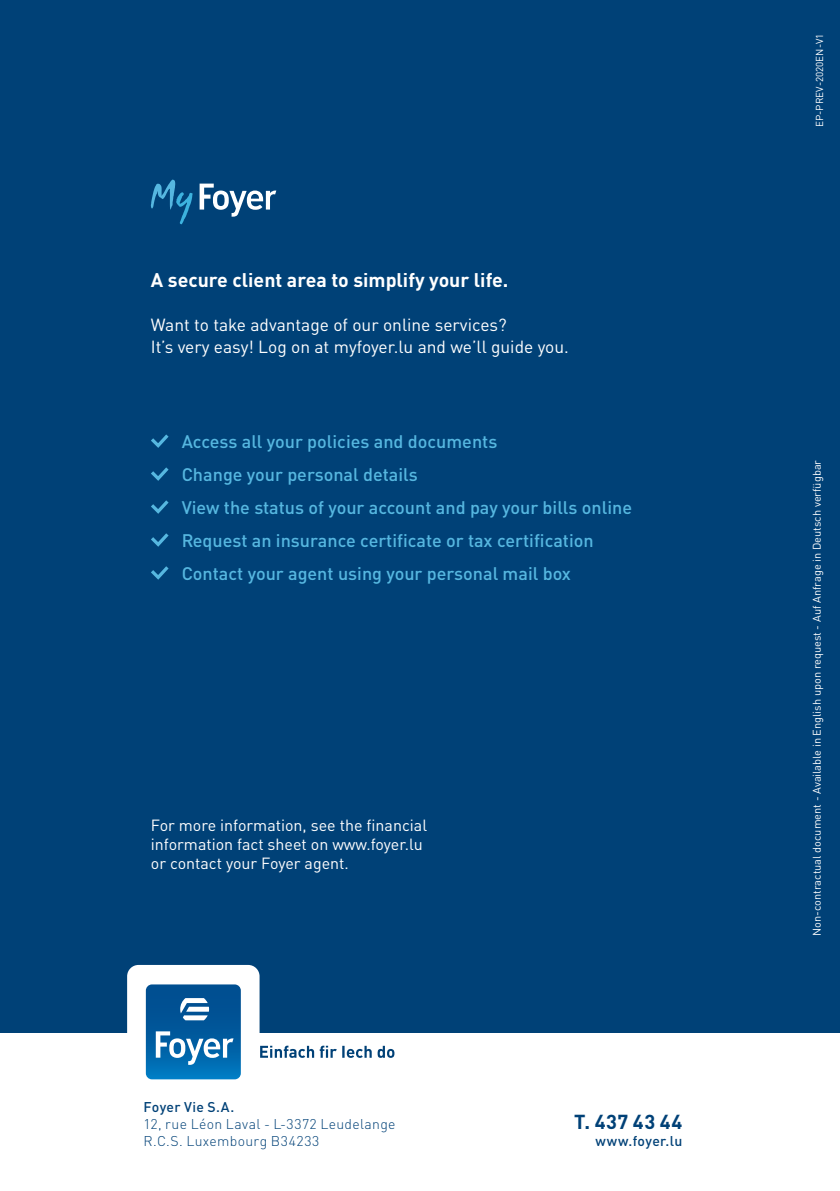
<style>
.page{position:relative;width:840px;height:1191px;background:#fff}
.page>*{position:absolute;margin:0;border:0;box-sizing:border-box;transform-origin:0 0}
.t1{font:700 20px "DINOT";letter-spacing:.03em;color:#004177}
.t2{font:700 19.6px "DINOT";color:#fff}
.t3{font:500 18px/33px "DINOT";color:#56b7e0}
.t4{font:17.4px/22px "DINOT";color:#fff}
.t5{font:16px/19.2px "DINOT";color:#fff}
.t6{font:300 14px/16.8px "DINOT";letter-spacing:.025em;color:#004177}
.t7{font:500 14px "DINOT";letter-spacing:.02em;color:#004177}
.t8{font:11px "DINOT";color:#fff}
.t9{font:10px "DINOT";color:#fff}
</style>
<div class="page">
<div style="left:0;top:0;width:839px;height:1032px;background:#004177"></div>
<svg style="left:199px;top:184px;width:77px;height:33px"></svg>
<svg style="left:151px;top:180px;width:41px;height:44px"></svg>
<svg style="left:151px;top:434px;width:18px;height:14px"></svg>
<svg style="left:151px;top:467px;width:18px;height:14px"></svg>
<svg style="left:151px;top:500px;width:18px;height:14px"></svg>
<svg style="left:151px;top:533px;width:18px;height:14px"></svg>
<svg style="left:151px;top:566px;width:18px;height:14px"></svg>
<div style="left:127px;top:965px;width:132px;height:134px;background:#fff;border-radius:11px"></div>
<svg style="left:146px;top:984px;width:95px;height:95px;background:#2474ae"></svg>
<svg style="left:260px;top:1045px;width:134px;height:12px"></svg>
<p class="t2" style="left:151px;top:267px;width:359px">A secure client area to simplify your life.</p>
<p class="t4" style="left:151px;top:313px;width:419px">Want to take advantage of our online services?<br>It’s very easy! Log on at myfoyer.lu and we’ll guide you.</p>
<p class="t3" style="left:181px;top:424px;width:451px">Access all your policies and documents<br>Change your personal details<br>View the status of your account and pay your bills online Request an insurance certificate or tax certification Contact your agent using your personal mail box</p>
<p class="t5" style="left:151px;top:815px;width:277px">For more information, see the financial information fact sheet on www.foyer.lu or contact your Foyer agent.</p>
<p class="t7" style="left:143px;top:1098px;width:92px">Foyer Vie S.A.</p>
<p class="t6" style="left:143px;top:1115px;width:253px">12, rue Léon Laval - L-3372 Leudelange<br>R.C.S. Luxembourg B34233</p>
<p class="t1" style="left:574px;top:1108px;width:110px">T. 437 43 44</p>
<p class="t7" style="left:595px;top:1131px;width:88px">www.foyer.lu</p>
<p class="t9" style="left:812px;top:127px;width:95px;rotate:-90deg">EP-PREV-2020EN-V1</p>
<p class="t8" style="left:809px;top:935px;width:477px;rotate:-90deg">Non-contractual document - Available in English upon request - Auf Anfrage in Deutsch verfügbar</p>
</div>
